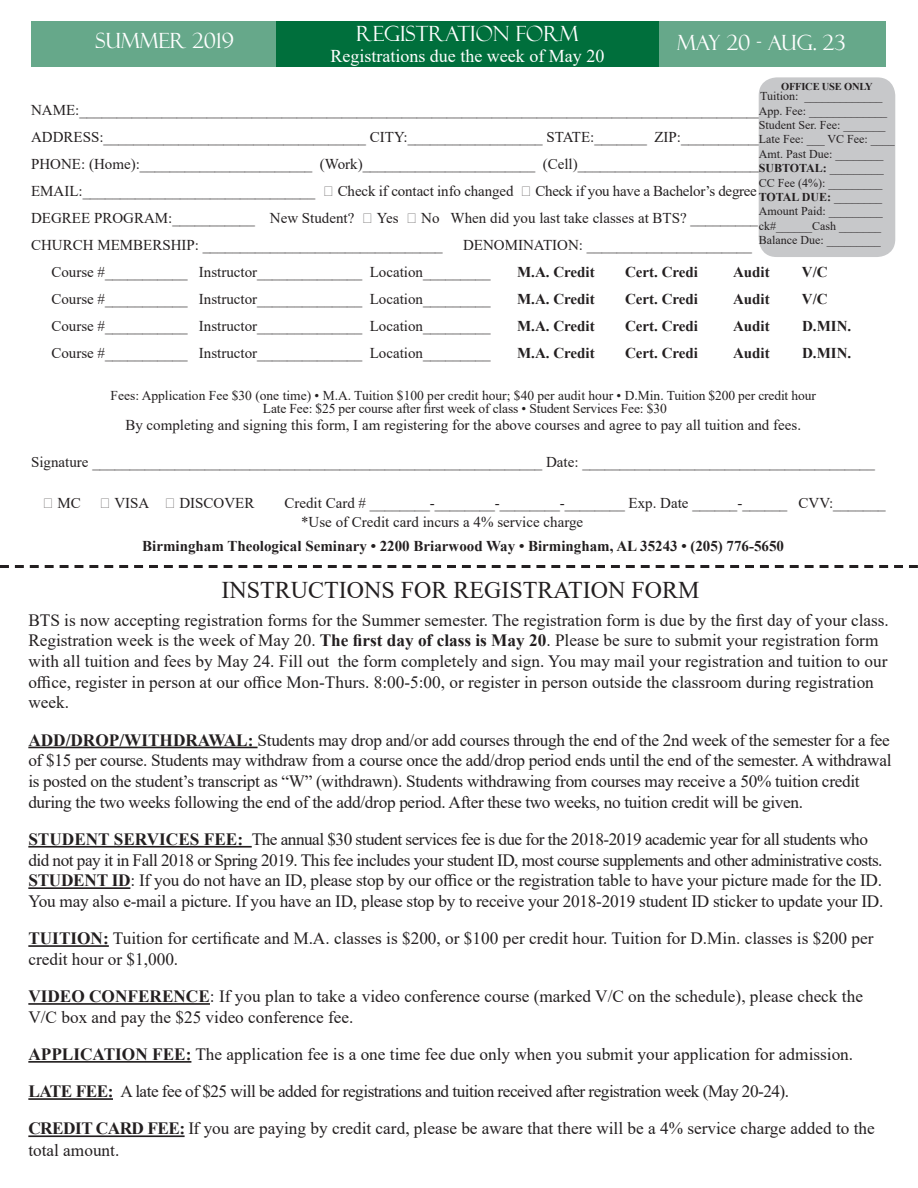
<style>
.page{position:relative;width:918px;height:1188px;background:#fff}
.page>*{position:absolute;margin:0;border:0;box-sizing:border-box;transform-origin:0 0}
.t1{font:24px "Times New Roman";color:#231f20}
.t2{font:21px "Felix Titling";color:#fff}
.t3{font:18px "Times New Roman";color:#fff}
.t4{font:17.25px/20.7px "Times New Roman";letter-spacing:-.015em;color:#231f20}
.t5{font:15px "Times New Roman";color:#231f20}
.t6{font:700 15px "Times New Roman";color:#231f20}
.t7{font:13.5px "Times New Roman";letter-spacing:-.01em;color:#231f20}
.t8{font:12px "Times New Roman";color:#231f20}
.t9{font:700 12px "Times New Roman";color:#231f20}
.t10{font:700 10.5px "Times New Roman";letter-spacing:-.02em;color:#231f20}
.s1{font-weight:400}
.s2{font-weight:700}
</style>
<div class="page">
<div style="left:31px;top:21px;width:854px;height:46px;background:#66a88a"></div>
<div style="left:276px;top:21px;width:383px;height:46px;background:#006f3c"></div>
<hr style="left:28px;top:747px;width:230px;height:1px;background:#231f20">
<hr style="left:28px;top:846px;width:224px;height:2px;background:#231f20">
<hr style="left:28px;top:887px;width:102px;height:2px;background:#231f20">
<hr style="left:28px;top:945px;width:81px;height:2px;background:#231f20">
<hr style="left:28px;top:1003px;width:182px;height:2px;background:#231f20">
<hr style="left:28px;top:1061px;width:163px;height:2px;background:#231f20">
<hr style="left:28px;top:1098px;width:85px;height:2px;background:#231f20">
<hr style="left:28px;top:1135px;width:157px;height:2px;background:#231f20">
<svg style="left:0;top:565px;width:918px;height:3px"></svg>
<div style="left:759px;top:77px;width:136px;height:180px;background:#c7c8ca;border-radius:18px"></div>
<p class="t2" style="left:356px;top:21px;width:224px">REGISTRATION FORM</p>
<p class="t3" style="left:330px;top:44px;width:275px">Registrations due the week of May 20</p>
<p class="t2" style="left:96px;top:28px;width:140px">SUMMER 2019</p>
<p class="t2" style="left:677px;top:30px;width:170px">MAY 20 - AUG. 23</p>
<p class="t10" style="left:781px;top:79px;width:93px">OFFICE USE ONLY</p>
<p class="t8" style="left:760px;top:88px;width:124px">Tuition: _____________</p>
<p class="t8" style="left:759px;top:102px;width:130px">App. Fee: _____________</p>
<p class="t8" style="left:759px;top:116px;width:128px">Student Ser. Fee: _______</p>
<p class="t8" style="left:759px;top:131px;width:138px">Late Fee: ___ VC Fee: ____</p>
<p class="t8" style="left:759px;top:145px;width:126px">Amt. Past Due: ________</p>
<p class="t9" style="left:759px;top:159px;width:127px">SUBTOTAL: <span class="s1">_________</span></p>
<p class="t8" style="left:759px;top:174px;width:125px">CC Fee (4%): _________</p>
<p class="t9" style="left:759px;top:188px;width:125px">TOTAL DUE: <span class="s1">________</span></p>
<p class="t8" style="left:759px;top:203px;width:126px">Amount Paid: _________</p>
<p class="t8" style="left:759px;top:217px;width:124px">ck#______Cash _______</p>
<p class="t8" style="left:759px;top:232px;width:123px">Balance Due: _________</p>
<p class="t5" style="left:31px;top:99px;width:740px">NAME:____________________________________________________________________________________________</p>
<p class="t5" style="left:31px;top:126px;width:734px">ADDRESS:___________________________________ CITY:__________________ STATE:_______ ZIP:___________</p>
<p class="t5" style="left:31px;top:153px;width:736px">PHONE: (Home):_______________________ (Work)_______________________ (Cell)_________________________</p>
<p class="t5" style="left:31px;top:180px;width:727px">EMAIL:_______________________________ <span class="s2">‭</span> Check if contact info changed <span class="s2">‭</span> Check if you have a Bachelor’s degree</p>
<p class="t5" style="left:31px;top:207px;width:728px">DEGREE PROGRAM:___________ New Student? <span class="s2">‭</span> Yes <span class="s2">‭</span> No When did you last take classes at BTS? _________</p>
<p class="t5" style="left:31px;top:234px;width:413px">CHURCH MEMBERSHIP: ________________________________</p>
<p class="t5" style="left:463px;top:234px;width:290px">DENOMINATION: ______________________</p>
<p class="t5" style="left:51px;top:261px;width:441px">Course #___________ Instructor______________ Location_________</p>
<p class="t6" style="left:517px;top:261px;width:79px">M.A. Credit</p>
<p class="t6" style="left:625px;top:261px;width:75px">Cert. Credi</p>
<p class="t6" style="left:733px;top:261px;width:38px">Audit</p>
<p class="t6" style="left:802px;top:261px;width:27px">V/C</p>
<p class="t5" style="left:51px;top:288px;width:441px">Course #___________ Instructor______________ Location_________</p>
<p class="t6" style="left:517px;top:288px;width:79px">M.A. Credit</p>
<p class="t6" style="left:625px;top:288px;width:75px">Cert. Credi</p>
<p class="t6" style="left:733px;top:288px;width:38px">Audit</p>
<p class="t6" style="left:802px;top:288px;width:27px">V/C</p>
<p class="t5" style="left:51px;top:315px;width:441px">Course #___________ Instructor______________ Location_________</p>
<p class="t6" style="left:517px;top:315px;width:79px">M.A. Credit</p>
<p class="t6" style="left:625px;top:315px;width:75px">Cert. Credi</p>
<p class="t6" style="left:733px;top:315px;width:38px">Audit</p>
<p class="t6" style="left:802px;top:315px;width:51px">D.MIN.</p>
<p class="t5" style="left:51px;top:342px;width:441px">Course #___________ Instructor______________ Location_________</p>
<p class="t6" style="left:517px;top:342px;width:79px">M.A. Credit</p>
<p class="t6" style="left:625px;top:342px;width:75px">Cert. Credi</p>
<p class="t6" style="left:733px;top:342px;width:38px">Audit</p>
<p class="t6" style="left:802px;top:342px;width:51px">D.MIN.</p>
<p class="t7" style="left:111px;top:386px;width:707px">Fees: Application Fee $30 (one time) • M.A. Tuition $100 per credit hour; $40 per audit hour • D.Min. Tuition $200 per credit hour</p>
<p class="t7" style="left:263px;top:399px;width:405px">Late Fee: $25 per course after first week of class • Student Services Fee: $30</p>
<p class="t5" style="left:125px;top:414px;width:677px">By completing and signing this form, I am registering for the above courses and agree to pay all tuition and fees.</p>
<p class="t5" style="left:31px;top:452px;width:845px">Signature ____________________________________________________________ Date: _______________________________________</p>
<p class="t5" style="left:42px;top:492px;width:40px"><span class="s2">‭</span> MC</p>
<p class="t5" style="left:99px;top:492px;width:157px"><span class="s2">‭</span> VISA <span class="s2">‭</span> DISCOVER</p>
<p class="t5" style="left:284px;top:492px;width:603px">Credit Card # ________-________-________-________ Exp. Date ______-______ CVV:_______</p>
<p class="t5" style="left:301px;top:512px;width:284px">*Use of Credit card incurs a 4% service charge</p>
<p class="t6" style="left:142px;top:536px;width:643px">Birmingham Theological Seminary • 2200 Briarwood Way • Birmingham, AL 35243 • (205) 776-5650</p>
<p class="t1" style="left:221px;top:573px;width:480px">INSTRUCTIONS FOR REGISTRATION FORM</p>
<p class="t4" style="left:28px;top:609px;width:862px">BTS is now accepting registration forms for the Summer semester. The registration form is due by the first day of your class.<br>Registration week is the week of May 20. <span class="s2">The first day of class is May 20</span>. Please be sure to submit your registration form with all tuition and fees by May 24. Fill out the form completely and sign. You may mail your registration and tuition to our office, register in person at our office Mon-Thurs. 8:00-5:00, or register in person outside the classroom during registration week.</p>
<p class="t4" style="left:28px;top:729px;width:865px"><span class="s2">ADD/DROP/WITHDRAWAL:</span> Students may drop and/or add courses through the end of the 2nd week of the semester for a fee of $15 per course. Students may withdraw from a course once the add/drop period ends until the end of the semester. A withdrawal is posted on the student’s transcript as “W” (withdrawn). Students withdrawing from courses may receive a 50% tuition credit during the two weeks following the end of the add/drop period. After these two weeks, no tuition credit will be given.</p>
<p class="t4" style="left:28px;top:828px;width:857px"><span class="s2">STUDENT SERVICES FEE:</span> The annual $30 student services fee is due for the 2018-2019 academic year for all students who did not pay it in Fall 2018 or Spring 2019. This fee includes your student ID, most course supplements and other administrative costs.<br><span class="s2">STUDENT ID</span>: If you do not have an ID, please stop by our office or the registration table to have your picture made for the ID.<br>You may also e-mail a picture. If you have an ID, please stop by to receive your 2018-2019 student ID sticker to update your ID.</p>
<p class="t4" style="left:28px;top:928px;width:847px"><span class="s2">TUITION:</span> Tuition for certificate and M.A. classes is $200, or $100 per credit hour. Tuition for D.Min. classes is $200 per credit hour or $1,000.</p>
<p class="t4" style="left:28px;top:985px;width:836px"><span class="s2">VIDEO CONFERENCE</span>: If you plan to take a video conference course (marked V/C on the schedule), please check the<br>V/C box and pay the $25 video conference fee.</p>
<p class="t4" style="left:28px;top:1043px;width:826px"><span class="s2">APPLICATION FEE:</span> The application fee is a one time fee due only when you submit your application for admission.</p>
<p class="t4" style="left:28px;top:1081px;width:762px"><span class="s2">LATE FEE:</span> A late fee of $25 will be added for registrations and tuition received after registration week (May 20-24).</p>
<p class="t4" style="left:28px;top:1117px;width:848px;line-height:21.6px"><span class="s2">CREDIT CARD FEE:</span> If you are paying by credit card, please be aware that there will be a 4% service charge added to the total amount.</p>
</div>
